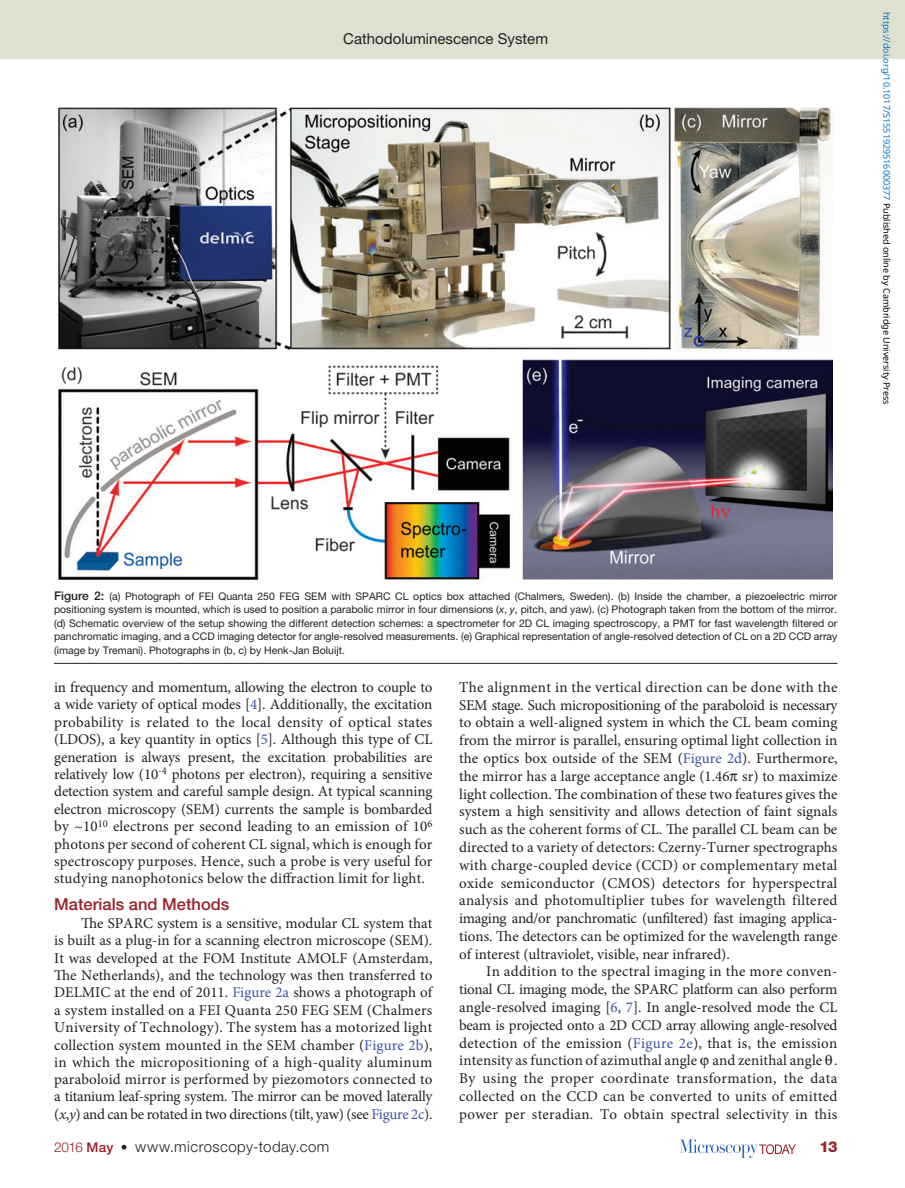
<style>
.page{position:relative;width:905px;height:1188px;background:#fff}
.page>*{position:absolute;margin:0;border:0;box-sizing:border-box;transform-origin:0 0}
.pSec1ttl{font:500 16.5px "Helvetica Neue LT Std";color:#98212a}
.pFirstpara{font:15px/17.9px "Minion Pro";letter-spacing:-.01em;color:#231f20;text-align:justify}
.pPara{font:15px/17.4px "Minion Pro";letter-spacing:.015em;color:#231f20;text-align:justify}
.t1{font:300 15px "Helvetica Neue LT Std";letter-spacing:.03em;color:#231f20}
.t2{font:15px "Helvetica Neue LT Std";color:#231f20}
.t3{font:800 15px "Helvetica Neue LT Std";color:#98212a}
.pFigureCaption{font:10.5px/13.5px "Helvetica Neue LT Std";color:#231f20;text-align:justify}
.t4{font:9px "Noto Sans";color:#0172cf}
.s1{color:#000}
.s2{font-weight:500;font-size:12px}
.s3{font-style:italic}
.s4{color:#3a53a3}
.s5{font-size:13.5px;color:#98212a}
.s6{font-weight:500;font-size:13.5px;color:#98212a}
.s7{font-weight:500;font-size:13.5px}
</style>
<div class="page">
<svg style="left:679px;top:1139px;width:116px;height:19px"></svg>
<div style="left:0;top:0;width:904px;height:58px;background:#dfe1d0"></div>
<img style="left:58px;top:108px;width:774px;height:471px">
<hr style="left:54px;top:663px;width:783px;height:1px;background:#231f20">
<p class="t2" style="left:343px;top:30px;width:206px">Cathodoluminescence System</p>
<p class="t4" style="left:893px;top:12px;width:394px;rotate:90deg">https://doi.org/10.1017/S1551929516000377 <span class="s1">Published online by Cambridge University Press</span></p>
<p class="pFigureCaption" style="left:54px;top:589px;width:785px"><span class="s2">Figure 2:</span> (a) Photograph of FEI Quanta 250 FEG SEM with SPARC CL optics box attached (Chalmers, Sweden). (b) Inside the chamber, a piezoelectric mirror positioning system is mounted, which is used to position a parabolic mirror in four dimensions (<span class="s3">x</span>, <span class="s3">y</span>, pitch, and yaw). (c) Photograph taken from the bottom of the mirror. (d) Schematic overview of the setup showing the different detection schemes: a spectrometer for 2D CL imaging spectroscopy, a PMT for fast wavelength filtered or panchromatic imaging, and a CCD imaging detector for angle-resolved measurements. (e) Graphical representation of angle-resolved detection of CL on a 2D CCD array (image by Tremani). Photographs in (b, c) by Henk-Jan Boluijt.</p>
<p class="pPara" style="left:54px;top:678px;width:380px">in frequency and momentum, allowing the electron to couple to a wide variety of optical modes [<span class="s4">4</span>]. Additionally, the excitation probability is related to the local density of optical states (LDOS), a key quantity in optics [<span class="s4">5</span>]. Although this type of CL generation is always present, the excitation probabilities are relatively low (10<sup>-4</sup> photons per electron), requiring a sensitive detection system and careful sample design. At typical scanning electron microscopy (SEM) currents the sample is bombarded by ~10<sup>10</sup> electrons per second leading to an emission of 10<sup>6 </sup>photons per second of coherent CL signal, which is enough for spectroscopy purposes. Hence, such a probe is very useful for studying nanophotonics below the diffraction limit for light.</p>
<p class="pSec1ttl" style="left:54px;top:895px;width:177px">Materials and Methods</p>
<p class="pFirstpara" style="left:54px;top:914px;width:380px;line-height:17.4px;text-indent:27px">The SPARC system is a sensitive, modular CL system that is built as a plug-in for a scanning electron microscope (SEM).<br>It was developed at the FOM Institute AMOLF (Amsterdam, The Netherlands), and the technology was then transferred to DELMIC at the end of 2011. <span class="s4">Figure 2a</span> shows a photograph of a system installed on a FEI Quanta 250 FEG SEM (Chalmers University of Technology). The system has a motorized light collection system mounted in the SEM chamber (<span class="s4">Figure 2b</span>), in which the micropositioning of a high-quality aluminum paraboloid mirror is performed by piezomotors connected to a titanium leaf-spring system. The mirror can be moved laterally (<span class="s3">x</span>,<span class="s3">y</span>) and can be rotated in two directions (tilt, yaw) (see <span class="s4">Figure 2c</span>).</p>
<p class="pFirstpara" style="left:459px;top:678px;width:380px">The alignment in the vertical direction can be done with the SEM stage. Such micropositioning of the paraboloid is necessary to obtain a well-aligned system in which the CL beam coming from the mirror is parallel, ensuring optimal light collection in the optics box outside of the SEM (<span class="s4">Figure 2d</span>). Furthermore, the mirror has a large acceptance angle (1.46 sr) to maximize light collection. The combination of these two features gives the system a high sensitivity and allows detection of faint signals such as the coherent forms of CL. The parallel CL beam can be directed to a variety of detectors: Czerny-Turner spectrographs with charge-coupled device (CCD) or complementary metal oxide semiconductor (CMOS) detectors for hyperspectral analysis and photomultiplier tubes for wavelength filtered imaging and/or panchromatic (unfiltered) fast imaging applica&shy;tions. The detectors can be optimized for the wavelength range of interest (ultraviolet, visible, near infrared).</p>
<p class="pPara" style="left:459px;top:963px;width:380px;line-height:17.9px;text-indent:27px">In addition to the spectral imaging in the more conven&shy;tional CL imaging mode, the SPARC platform can also perform angle-resolved imaging [<span class="s4">6</span>, <span class="s4">7</span>]. In angle-resolved mode the CL beam is projected onto a 2D CCD array allowing angle-resolved detection of the emission (<span class="s4">Figure 2e</span>), that is, the emission intensity as function of azimuthal angle and zenithal angle .<br>By using the proper coordinate transformation, the data collected on the CCD can be converted to units of emitted power per steradian. To obtain spectral selectivity in this</p>
<p class="t1" style="left:54px;top:1137px;width:277px"><span class="s5">2016</span> <span class="s6">May</span> <span class="s7">•</span> www.microscopy-today.com</p>
<p class="t3" style="left:819px;top:1138px;width:20px">13</p>
</div>
